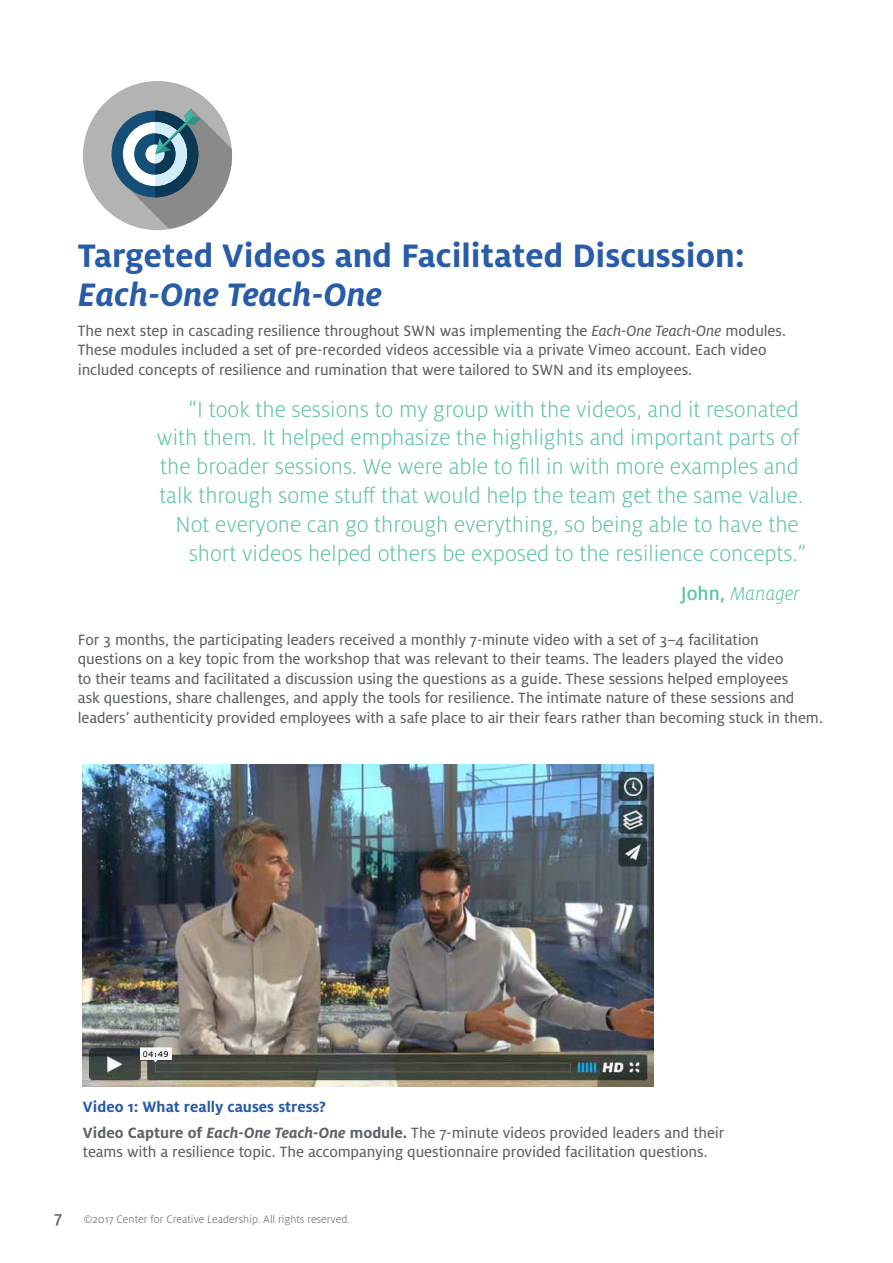
<style>
.page{position:relative;width:893px;height:1263px;background:#fff}
.page>*{position:absolute;margin:0;border:0;box-sizing:border-box;transform-origin:0 0}
.t1{font:700 36px "Milo Pro";color:#285ba8}
.t2{font:italic 700 36px "Milo Pro";color:#285ba8}
.t3{font:300 24px "Milo Pro";color:#5fc2a6}
.t4{font:italic 300 21px "Milo Pro";color:#5fc2a6}
.t5{font:16.5px/19.5px "Milo Pro Text";letter-spacing:-.005em;color:#5e6367}
.t6{font:700 16.5px "Milo Pro";color:#285ba8}
.t7{font:300 12px "Milo Pro";color:#5e6367}
.s1{font-family:"Milo Pro Text Ita"}
.s2{font-weight:500;font-style:normal}
.s3{font-family:"Milo Pro";font-weight:700}
.s4{font-family:"Milo Pro";font-weight:700;font-style:italic}
.s5{font-weight:500;font-size:18px}
</style>
<div class="page">
<img style="left:83px;top:765px;width:570px;height:321px">
<div style="left:83px;top:81px;width:149px;height:149px;background:#b3b3b3;border-radius:50%"></div>
<svg style="left:112px;top:109px;width:120px;height:120px"></svg>
<h1 class="t1" style="left:78px;top:235px;width:669px">Targeted Videos and Facilitated Discussion:</h1>
<h1 class="t2" style="left:78px;top:274px;width:306px">Each-One Teach-One</h1>
<p class="t5" style="left:78px;top:321px;width:710px">The next step in cascading resilience throughout SWN was implementing the <span class="s1">Each-One Teach-One</span> modules.<br>These modules included a set of pre-recorded videos accessible via a private Vimeo account. Each video included concepts of resilience and rumination that were tailored to SWN and its employees.</p>
<h2 class="t3" style="left:189px;top:396px;width:612px">“I took the sessions to my group with the videos, and it resonated</h2>
<h2 class="t3" style="left:157px;top:425px;width:644px">with them. It helped emphasize the highlights and important parts of</h2>
<h2 class="t3" style="left:160px;top:454px;width:640px">the broader sessions. We were able to fill in with more examples and</h2>
<h2 class="t3" style="left:159px;top:482px;width:645px">talk through some stuff that would help the team get the same value.</h2>
<h2 class="t3" style="left:176px;top:511px;width:625px">Not everyone can go through everything, so being able to have the</h2>
<h2 class="t3" style="left:189px;top:540px;width:619px">short videos helped others be exposed to the resilience concepts.”</h2>
<p class="t4" style="left:681px;top:582px;width:120px"><span class="s2">John,</span> Manager</p>
<p class="t5" style="left:78px;top:630px;width:746px">For 3 months, the participating leaders received a monthly 7-minute video with a set of 3–4 facilitation questions on a key topic from the workshop that was relevant to their teams. The leaders played the video<br>to their teams and facilitated a discussion using the questions as a guide. These sessions helped employees<br>ask questions, share challenges, and apply the tools for resilience. The intimate nature of these sessions and leaders’ authenticity provided employees with a safe place to air their fears rather than becoming stuck in them.</p>
<p class="t6" style="left:83px;top:1097px;width:245px">Video 1: What really causes stress?</p>
<p class="t5" style="left:83px;top:1123px;width:643px"><span class="s3">Video Capture of</span> <span class="s4">Each-One Teach-One</span> <span class="s3">module.</span> The 7-minute videos provided leaders and their teams with a resilience topic. The accompanying questionnaire provided facilitation questions.</p>
<p class="t7" style="left:54px;top:1213px;width:297px"><span class="s5">7</span> ©2017 Center for Creative Leadership. All rights reserved.</p>
</div>
